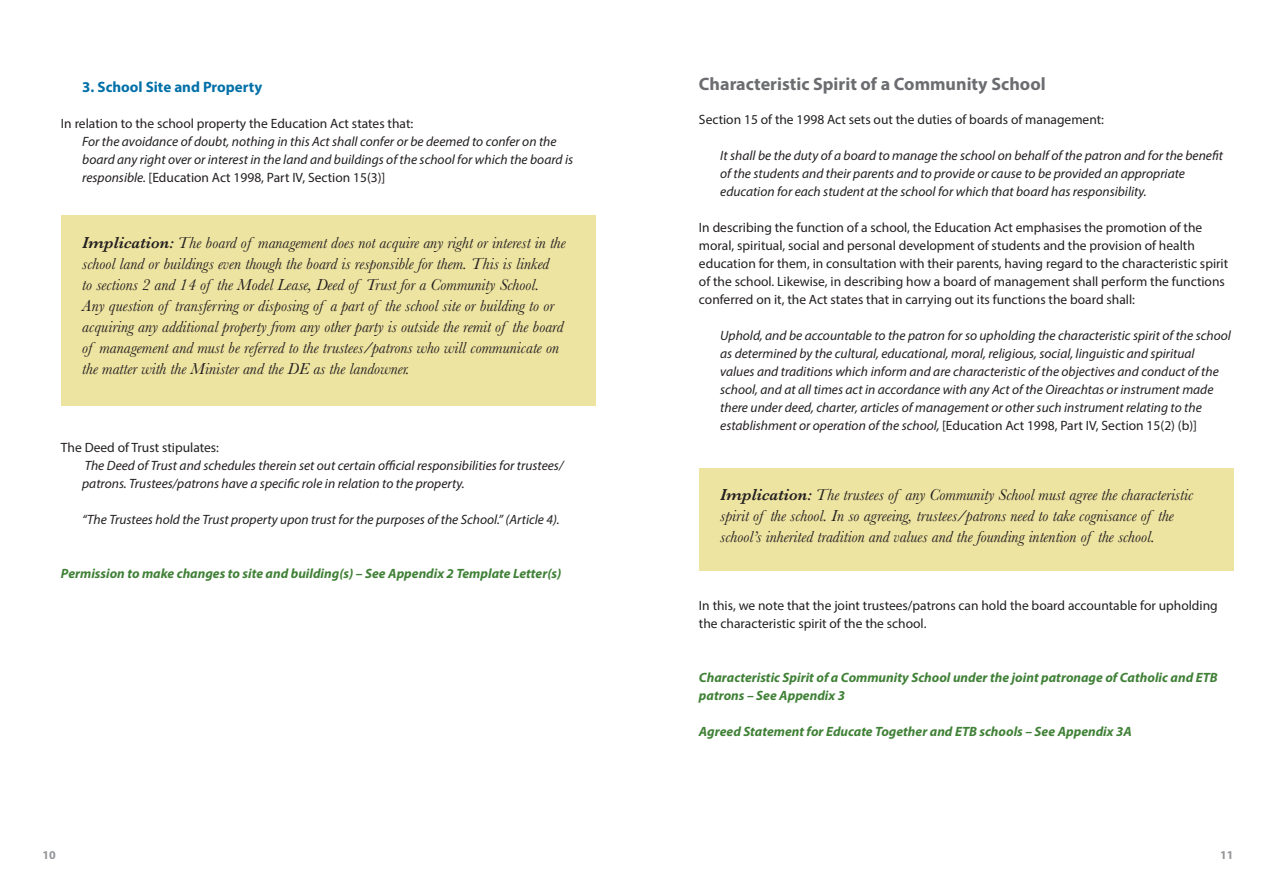
<style>
.page{position:relative;width:1276px;height:893px;background:#fff}
.page>*{position:absolute;margin:0;border:0;box-sizing:border-box;transform-origin:0 0}
.t1{font:700 18px "Myriad Pro";color:#6c6d70}
.t2{font:italic 16.5px/21px "Baskerville";color:#231f20}
.t3{font:700 15px "Myriad Pro";color:#0070a8}
.t4{font:italic 13.5px/18px "Myriad Pro";color:#231f20}
.t5{font:13.5px/18px "Myriad Pro";color:#231f20}
.t6{font:italic 700 13.5px/18px "Myriad Pro";color:#408137}
.t7{font:700 12px "Myriad Pro";color:#939598}
.s1{font-style:normal}
.s2{font-weight:600}
</style>
<div class="page">
<div style="left:61px;top:216px;width:534px;height:190px;background:#eee4a1"></div>
<div style="left:699px;top:468px;width:534px;height:102px;background:#eee4a1"></div>
<p class="t3" style="left:82px;top:77px;width:181px">3. School Site and Property</p>
<p class="t5" style="left:61px;top:114px;width:354px">In relation to the school property the Education Act states that:</p>
<p class="t4" style="left:82px;top:132px;width:492px">For the avoidance of doubt, nothing in this Act shall confer or be deemed to confer on the board any right over or interest in the land and buildings of the school for which the board is responsible. <span class="s1">[Education Act 1998, Part IV, Section 15(3)]</span></p>
<p class="t2" style="left:82px;top:232px;width:485px"><span class="s2">Implication:</span> The board of management does not acquire any right or interest in the school land or buildings even though the board is responsible for them. This is linked<br>to sections 2 and 14 of the Model Lease, Deed of Trust for a Community School.<br>Any question of transferring or disposing of a part of the school site or building to or acquiring any additional property from any other party is outside the remit of the board of management and must be referred to the trustees/patrons who will communicate on the matter with the Minister and the DE as the landowner.</p>
<p class="t5" style="left:61px;top:438px;width:160px">The Deed of Trust stipulates:</p>
<p class="t4" style="left:82px;top:456px;width:483px">The Deed of Trust and schedules therein set out certain official responsibilities for trustees/ patrons. Trustees/patrons have a specific role in relation to the property.</p>
<p class="t4" style="left:82px;top:510px;width:479px">“The Trustees hold the Trust property upon trust for the purposes of the School.” (Article 4).</p>
<p class="t6" style="left:61px;top:564px;width:502px">Permission to make changes to site and building(s) – See Appendix 2 Template Letter(s)</p>
<p class="t1" style="left:699px;top:72px;width:348px">Characteristic Spirit of a Community School</p>
<p class="t5" style="left:699px;top:110px;width:406px">Section 15 of the 1998 Act sets out the duties of boards of management:</p>
<p class="t4" style="left:720px;top:146px;width:504px">It shall be the duty of a board to manage the school on behalf of the patron and for the benefit of the students and their parents and to provide or cause to be provided an appropriate education for each student at the school for which that board has responsibility.</p>
<p class="t5" style="left:699px;top:218px;width:531px">In describing the function of a school, the Education Act emphasises the promotion of the moral, spiritual, social and personal development of students and the provision of health education for them, in consultation with their parents, having regard to the characteristic spirit of the school. Likewise, in describing how a board of management shall perform the functions conferred on it, the Act states that in carrying out its functions the board shall:</p>
<p class="t4" style="left:720px;top:326px;width:512px">Uphold, and be accountable to the patron for so upholding the characteristic spirit of the school as determined by the cultural, educational, moral, religious, social, linguistic and spiritual values and traditions which inform and are characteristic of the objectives and conduct of the school, and at all times act in accordance with any Act of the Oireachtas or instrument made there under deed, charter, articles of management or other such instrument relating to the establishment or operation of the school, <span class="s1">[Education Act 1998, Part IV, Section 15(2) (b)]</span></p>
<p class="t2" style="left:720px;top:484px;width:475px"><span class="s2">Implication:</span> The trustees of any Community School must agree the characteristic spirit of the school. In so agreeing, trustees/patrons need to take cognisance of the school’s inherited tradition and values and the founding intention of the school.</p>
<p class="t5" style="left:699px;top:596px;width:520px">In this, we note that the joint trustees/patrons can hold the board accountable for upholding the characteristic spirit of the the school.</p>
<p class="t6" style="left:699px;top:668px;width:520px">Characteristic Spirit of a Community School under the joint patronage of Catholic and ETB patrons – See Appendix 3</p>
<p class="t6" style="left:699px;top:722px;width:434px">Agreed Statement for Educate Together and ETB schools – See Appendix 3A</p>
<p class="t7" style="left:43px;top:848px;width:15px">10</p>
<p class="t7" style="left:1220px;top:848px;width:15px">11</p>
</div>
